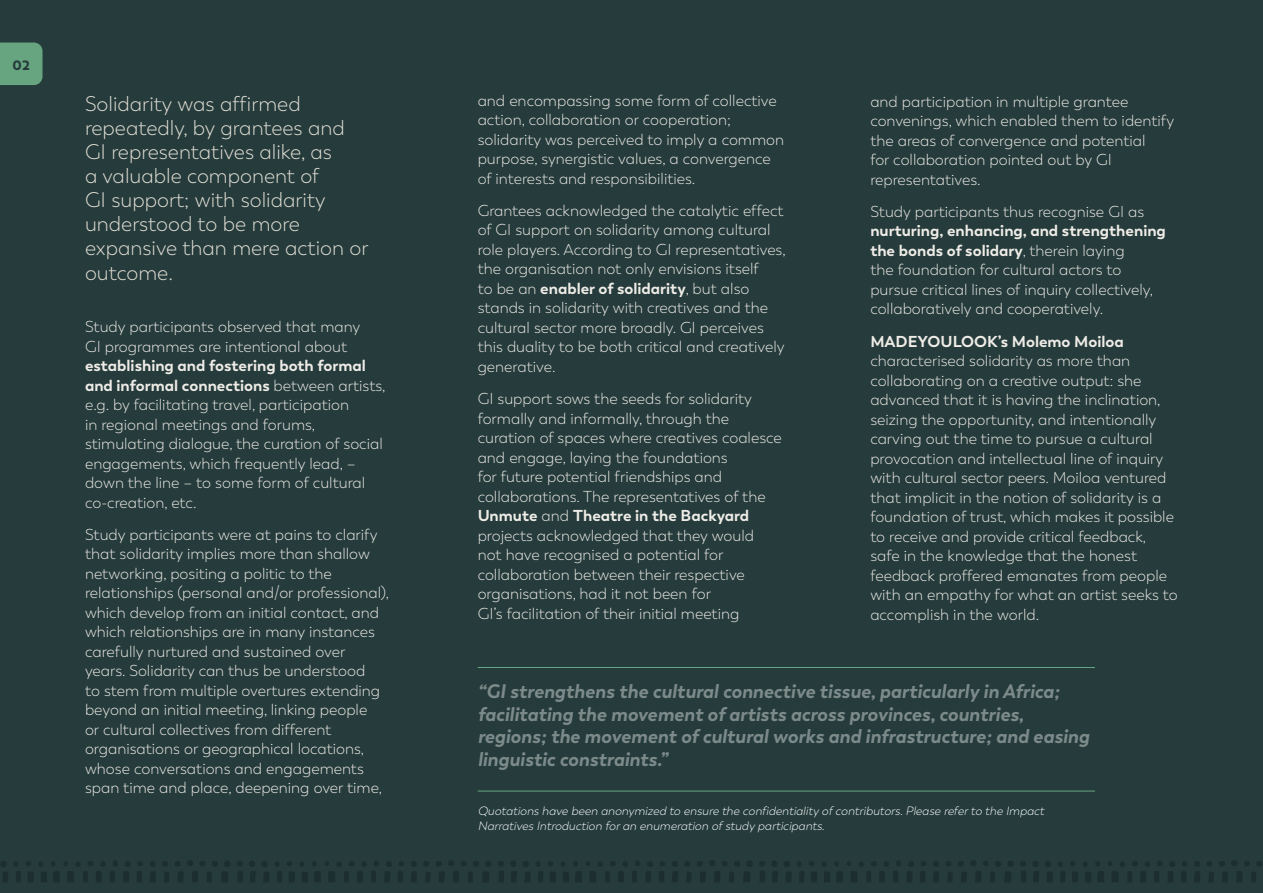
<style>
.page{position:relative;width:1263px;height:893px;background:#263c3c}
.page>*{position:absolute;margin:0;border:0;box-sizing:border-box;transform-origin:0 0}
.Intro{font:300 21px/24.2px "Boston";color:#e4e0d6}
.t1{font:italic 700 19.5px/22.5px "Boston";color:#7d8a8a}
.Body_text{font:300 15.75px/19.5px "Boston";color:#efece7}
.t2{font:900 13.5px "Boston";color:#263c3c}
.t3{font:italic 300 12px/15px "Boston";color:#fff}
.s1{font-weight:700}
</style>
<div class="page">
<div style="left:0;top:43px;width:43px;height:42px;background:#66a580"></div>
<svg style="left:1px;top:861px;width:130px;height:21px"></svg>
<svg style="left:137px;top:861px;width:19px;height:21px"></svg>
<svg style="left:162px;top:860px;width:81px;height:22px"></svg>
<svg style="left:249px;top:861px;width:155px;height:21px"></svg>
<svg style="left:411px;top:861px;width:6px;height:21px"></svg>
<svg style="left:424px;top:860px;width:67px;height:22px"></svg>
<svg style="left:498px;top:861px;width:6px;height:21px"></svg>
<svg style="left:511px;top:861px;width:154px;height:21px"></svg>
<svg style="left:672px;top:861px;width:6px;height:21px"></svg>
<svg style="left:685px;top:860px;width:68px;height:22px"></svg>
<svg style="left:759px;top:861px;width:167px;height:21px"></svg>
<svg style="left:933px;top:861px;width:6px;height:21px"></svg>
<svg style="left:946px;top:860px;width:68px;height:22px"></svg>
<svg style="left:1020px;top:861px;width:167px;height:21px"></svg>
<svg style="left:1194px;top:861px;width:6px;height:21px"></svg>
<svg style="left:1207px;top:860px;width:55px;height:22px"></svg>
<hr style="left:478px;top:667px;width:617px;height:1px;background:#66a580">
<hr style="left:478px;top:791px;width:617px;height:1px;background:#66a580">
<p class="t2" style="left:12px;top:56px;width:19px">02</p>
<p class="Intro" style="left:85px;top:92px;width:285px">Solidarity was affirmed repeatedly, by grantees and<br>GI representatives alike, as<br>a valuable component of<br>GI support; with solidarity understood to be more expansive than mere action or outcome.</p>
<p class="Body_text" style="left:85px;top:317px;width:302px">Study participants observed that many<br>GI programmes are intentional about <span class="s1">establishing and fostering both formal and informal connections</span> between artists, e.g. by facilitating travel, participation<br>in regional meetings and forums, stimulating dialogue, the curation of social engagements, which frequently lead, – down the line – to some form of cultural co-creation, etc.</p>
<p class="Body_text" style="left:85px;top:525px;width:305px">Study participants were at pains to clarify that solidarity implies more than shallow networking, positing a politic to the relationships (personal and/or professional), which develop from an initial contact, and which relationships are in many instances carefully nurtured and sustained over years. Solidarity can thus be understood<br>to stem from multiple overtures extending beyond an initial meeting, linking people<br>or cultural collectives from different organisations or geographical locations, whose conversations and engagements span time and place, deepening over time,</p>
<p class="Body_text" style="left:478px;top:91px;width:308px">and encompassing some form of collective action, collaboration or cooperation; solidarity was perceived to imply a common purpose, synergistic values, a convergence of interests and responsibilities.</p>
<p class="Body_text" style="left:478px;top:201px;width:309px">Grantees acknowledged the catalytic effect of GI support on solidarity among cultural role players. According to GI representatives, the organisation not only envisions itself<br>to be an <span class="s1">enabler of solidarity</span>, but also stands in solidarity with creatives and the cultural sector more broadly. GI perceives this duality to be both critical and creatively generative.</p>
<p class="Body_text" style="left:478px;top:389px;width:306px">GI support sows the seeds for solidarity formally and informally, through the curation of spaces where creatives coalesce and engage, laying the foundations<br>for future potential friendships and collaborations. The representatives of the <span class="s1">Unmute</span> and <span class="s1">Theatre in the Backyard </span>projects acknowledged that they would not have recognised a potential for collaboration between their respective organisations, had it not been for<br>GI’s facilitation of their initial meeting</p>
<p class="Body_text" style="left:870px;top:92px;width:305px">and participation in multiple grantee convenings, which enabled them to identify the areas of convergence and potential<br>for collaboration pointed out by GI representatives.</p>
<p class="Body_text" style="left:870px;top:202px;width:297px">Study participants thus recognise GI as <span class="s1">nurturing, enhancing, and strengthening the bonds of solidary</span>, therein laying<br>the foundation for cultural actors to pursue critical lines of inquiry collectively, collaboratively and cooperatively.</p>
<p class="Body_text" style="left:870px;top:332px;width:309px"><span class="s1">MADEYOULOOK’s Molemo Moiloa </span>characterised solidarity as more than collaborating on a creative output: she advanced that it is having the inclination, seizing the opportunity, and intentionally carving out the time to pursue a cultural provocation and intellectual line of inquiry with cultural sector peers. Moiloa ventured that implicit in the notion of solidarity is a foundation of trust, which makes it possible to receive and provide critical feedback, safe in the knowledge that the honest feedback proffered emanates from people with an empathy for what an artist seeks to accomplish in the world.</p>
<p class="t1" style="left:478px;top:680px;width:613px">“GI strengthens the cultural connective tissue, particularly in Africa; facilitating the movement of artists across provinces, countries, regions; the movement of cultural works and infrastructure; and easing linguistic constraints.”</p>
<p class="t3" style="left:478px;top:804px;width:570px">Quotations have been anonymized to ensure the confidentiality ofcontributors.Please referto the Impact<br>Narratives Introduction foran enumeration ofstudy participants.</p>
</div>
